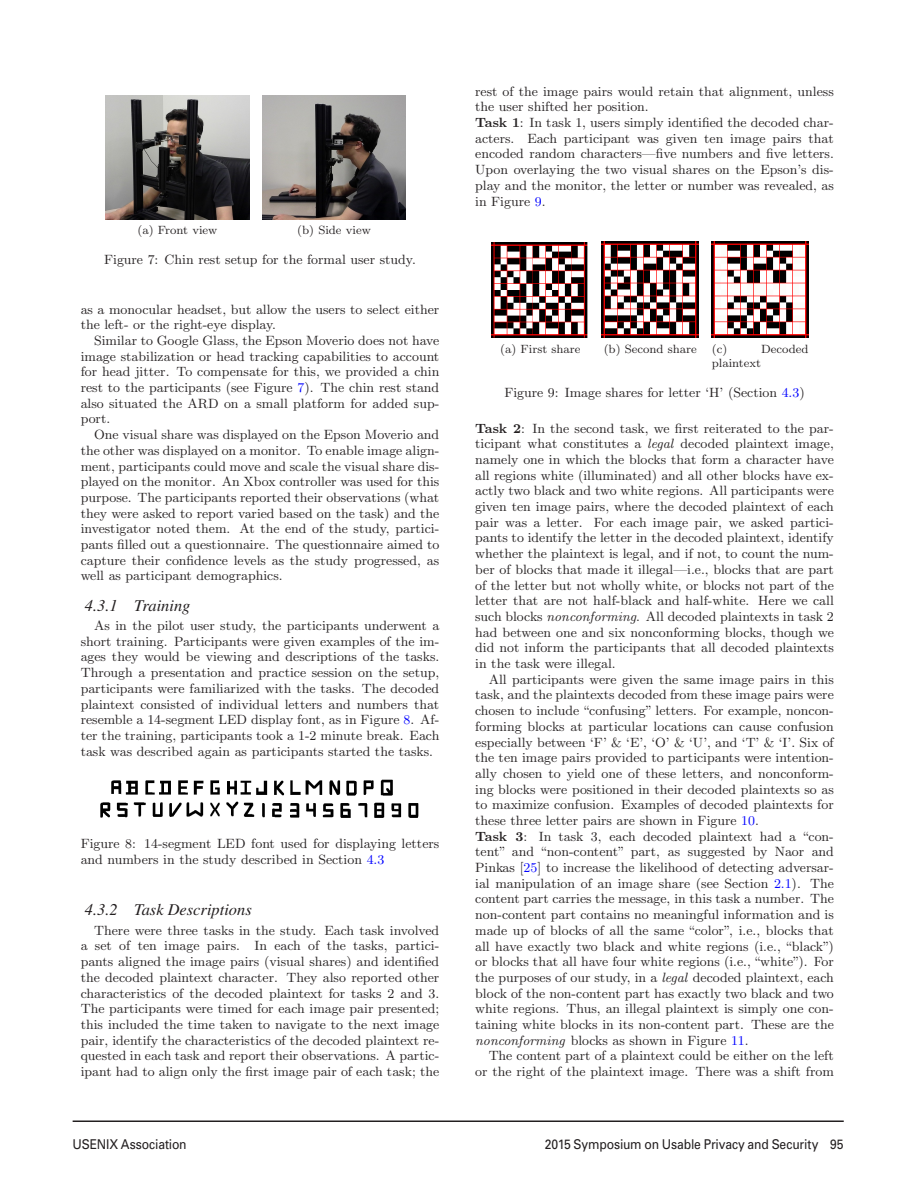
<style>
.page{position:relative;width:918px;height:1188px;background:#fff}
.page>*{position:absolute;margin:0;border:0;box-sizing:border-box;transform-origin:0 0}
.t1{font:italic 16.5px "Nimbus Rom No 9 L";color:#231f20}
.t2{font:13.5px/15.8px "CMR9";color:#231f20;text-align:justify}
.t3{font:13.5px "Univers";letter-spacing:-.01em;color:#231f20;scale:.9 1}
.t4{font:12px "CMR8";color:#231f20}
.s1{color:#00f}
.s2{font-family:"CMBX9"}
.s3{font-family:"CMTI9"}
</style>
<div class="page">
<hr style="left:73px;top:1120px;width:771px;height:2px;background:#231f20">
<img style="left:106px;top:96px;width:143px;height:123px">
<img style="left:262px;top:96px;width:144px;height:123px">
<img style="left:100px;top:779px;width:319px;height:39px">
<img style="left:492px;top:243px;width:96px;height:95px">
<img style="left:602px;top:241px;width:97px;height:97px">
<img style="left:712px;top:241px;width:97px;height:97px">
<p class="t4" style="left:138px;top:225px;width:81px">(a) Front view</p>
<p class="t4" style="left:297px;top:225px;width:75px">(b) Side view</p>
<p class="t2" style="left:104px;top:253px;width:313px">Figure 7: Chin rest setup for the formal user study.</p>
<p class="t2" style="left:81px;top:302px;width:360px">as a monocular headset, but allow the users to select either the left- or the right-eye display.</p>
<p class="t2" style="left:81px;top:334px;width:360px;text-indent:13px">Similar to Google Glass, the Epson Moverio does not have image stabilization or head tracking capabilities to account for head jitter. To compensate for this, we provided a chin rest to the participants (see Figure <span class="s1">7</span>). The chin rest stand also situated the ARD on a small platform for added sup&shy;port.</p>
<p class="t2" style="left:81px;top:428px;width:360px;text-indent:13px">One visual share was displayed on the Epson Moverio and the other was displayed on a monitor. To enable image align&shy;ment, participants could move and scale the visual share dis&shy;played on the monitor. An Xbox controller was used for this purpose. The participants reported their observations (what they were asked to report varied based on the task) and the investigator noted them. At the end of the study, partici&shy;pants filled out a questionnaire. The questionnaire aimed to capture their confidence levels as the study progressed, as well as participant demographics.</p>
<p class="t1" style="left:85px;top:595px;width:107px">4.3.1 Training</p>
<p class="t2" style="left:81px;top:619px;width:360px;text-indent:13px">As in the pilot user study, the participants underwent a short training. Participants were given examples of the im&shy;ages they would be viewing and descriptions of the tasks.<br>Through a presentation and practice session on the setup, participants were familiarized with the tasks. The decoded plaintext consisted of individual letters and numbers that resemble a 14-segment LED display font, as in Figure <span class="s1">8</span>. Af&shy;ter the training, participants took a 1-2 minute break. Each task was described again as participants started the tasks.</p>
<p class="t2" style="left:81px;top:837px;width:360px">Figure 8: 14-segment LED font used for displaying letters and numbers in the study described in Section <span class="s1">4.3</span></p>
<p class="t1" style="left:85px;top:900px;width:168px">4.3.2 Task Descriptions</p>
<p class="t2" style="left:81px;top:923px;width:360px;text-indent:13px">There were three tasks in the study. Each task involved a set of ten image pairs. In each of the tasks, partici&shy;pants aligned the image pairs (visual shares) and identified the decoded plaintext character. They also reported other characteristics of the decoded plaintext for tasks 2 and 3.<br>The participants were timed for each image pair presented; this included the time taken to navigate to the next image pair, identify the characteristics of the decoded plaintext re&shy;quested in each task and report their observations. A partic&shy;ipant had to align only the first image pair of each task; the</p>
<p class="t2" style="left:475px;top:84px;width:360px;text-align:left">rest of the image pairs would retain that alignment, unless the user shifted her position.<br><span class="s2">Task 1</span>: In task 1, users simply identified the decoded char&shy;acters. Each participant was given ten image pairs that encoded random characters—five numbers and five letters.<br>Upon overlaying the two visual shares on the Epson’s dis&shy;play and the monitor, the letter or number was revealed, as in Figure <span class="s1">9</span>.</p>
<p class="t4" style="left:500px;top:344px;width:82px">(a) First share</p>
<p class="t4" style="left:604px;top:344px;width:95px">(b) Second share</p>
<p class="t4" style="left:712px;top:344px;width:17px">(c)</p>
<p class="t4" style="left:761px;top:344px;width:49px">Decoded</p>
<p class="t4" style="left:712px;top:358px;width:51px">plaintext</p>
<p class="t2" style="left:504px;top:386px;width:302px">Figure 9: Image shares for letter ‘H’ (Section <span class="s1">4.3</span>)</p>
<p class="t2" style="left:475px;top:421px;width:360px"><span class="s2">Task 2</span>: In the second task, we first reiterated to the par&shy;ticipant what constitutes a <span class="s3">legal</span> decoded plaintext image, namely one in which the blocks that form a character have all regions white (illuminated) and all other blocks have ex&shy;actly two black and two white regions. All participants were given ten image pairs, where the decoded plaintext of each pair was a letter. For each image pair, we asked partici&shy;pants to identify the letter in the decoded plaintext, identify whether the plaintext is legal, and if not, to count the num&shy;ber of blocks that made it illegal—i.e., blocks that are part of the letter but not wholly white, or blocks not part of the letter that are not half-black and half-white. Here we call such blocks <span class="s3">nonconforming</span>. All decoded plaintexts in task 2 had between one and six nonconforming blocks, though we did not inform the participants that all decoded plaintexts in the task were illegal.</p>
<p class="t2" style="left:475px;top:673px;width:360px;text-align:left;text-indent:13px">All participants were given the same image pairs in this task, and the plaintexts decoded from these image pairs were chosen to include “confusing” letters. For example, noncon&shy;forming blocks at particular locations can cause confusion especially between ‘F’ &amp; ‘E’, ‘O’ &amp; ‘U’, and ‘T’ &amp; ‘I’. Six of the ten image pairs provided to participants were intention&shy;ally chosen to yield one of these letters, and nonconform&shy;ing blocks were positioned in their decoded plaintexts so as to maximize confusion. Examples of decoded plaintexts for these three letter pairs are shown in Figure <span class="s1">10</span>.<br><span class="s2">Task 3</span>: In task 3, each decoded plaintext had a “con&shy;tent” and “non-content” part, as suggested by Naor and Pinkas [<span class="s1">25</span>] to increase the likelihood of detecting adversar&shy;ial manipulation of an image share (see Section <span class="s1">2.1</span>). The content part carries the message, in this task a number. The non-content part contains no meaningful information and is made up of blocks of all the same “color”, i.e., blocks that all have exactly two black and white regions (i.e., “black”) or blocks that all have four white regions (i.e., “white”). For the purposes of our study, in a <span class="s3">legal</span> decoded plaintext, each block of the non-content part has exactly two black and two white regions. Thus, an illegal plaintext is simply one con&shy;taining white blocks in its non-content part. These are the <span class="s3">nonconforming</span> blocks as shown in Figure <span class="s1">11</span>.</p>
<p class="t2" style="left:475px;top:1049px;width:360px;text-align:right">The content part of a plaintext could be either on the left or the right of the plaintext image. There was a shift from</p>
<p class="t3" style="left:73px;top:1136px;width:128px">USENIX Association</p>
<p class="t3" style="left:545px;top:1136px;width:333px">2015 Symposium on Usable Privacy and Security 95</p>
</div>
